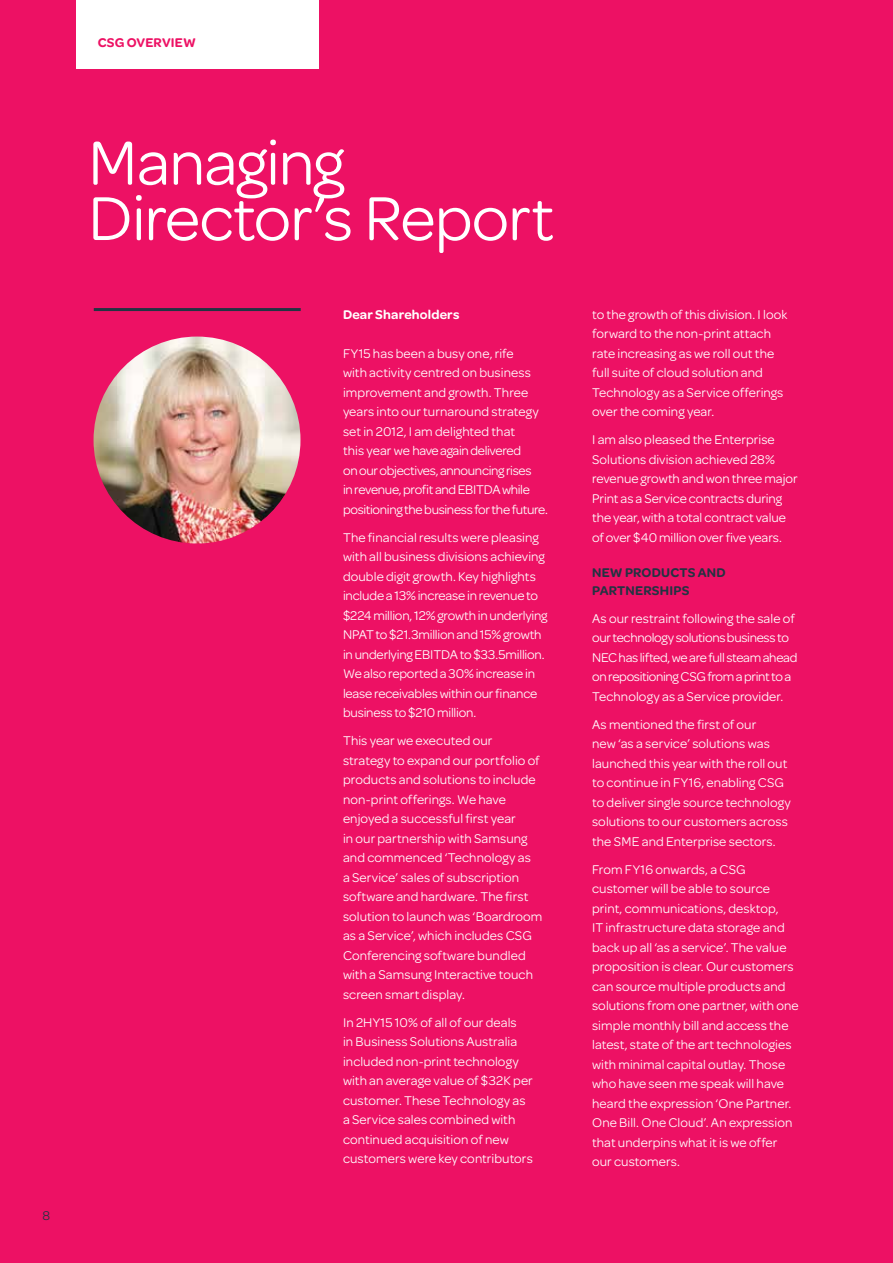
<style>
.page{position:relative;width:893px;height:1263px;background:#ed1164}
.page>*{position:absolute;margin:0;border:0;box-sizing:border-box;transform-origin:0 0}
.t1{font:66px/55.5px "Omnes";letter-spacing:-.015em;color:#fff}
.t2{font:13.5px/19.5px "Omnes";letter-spacing:.005em;color:#fff}
.t3{font:13.5px/19.5px "Omnes";letter-spacing:-.02em;color:#fff}
.t4{font:600 13.5px/18px "Omnes";letter-spacing:.015em;color:#233342}
.t5{font:600 13.5px "Omnes";letter-spacing:.01em;color:#fff}
.t6{font:600 13.5px "Omnes";letter-spacing:.01em;color:#ed1164}
.t7{font:13.5px "Omnes";color:#233342}
</style>
<div class="page">
<div style="left:77px;top:0;width:242px;height:68px;background:#fff"></div>
<img style="left:94px;top:337px;width:206px;height:206px;border-radius:103px">
<hr style="left:94px;top:308px;width:207px;height:3px;background:#233342">
<p class="t7" style="left:43px;top:1207px;width:9px">8</p>
<p class="t6" style="left:98px;top:33px;width:100px">CSG OVERVIEW</p>
<h1 class="t1" style="left:88px;top:131px;width:467px">Managing<br>Director’s Report</h1>
<p class="t5" style="left:343px;top:305px;width:118px">Dear Shareholders</p>
<p class="t2" style="left:343px;top:343px;width:206px">FY15 has been a busy one, rife<br>with activity centred on business improvement and growth. Three years into our turnaround strategy set in 2012, I am delighted that<br>this year we have again delivered<br>on our objectives, announcing rises<br>in revenue, profit and EBITDA while positioning the business for the future.</p>
<p class="t2" style="left:343px;top:527px;width:206px">The financial results were pleasing with all business divisions achieving double digit growth. Key highlights include a 13% increase in revenue to $224 million, 12% growth in underlying NPAT to $21.3million and 15% growth in underlying EBITDA to $33.5million.<br>We also reported a 30% increase in lease receivables within our finance business to $210 million.</p>
<p class="t2" style="left:343px;top:730px;width:201px">This year we executed our strategy to expand our portfolio of products and solutions to include non-print offerings. We have enjoyed a successful first year<br>in our partnership with Samsung and commenced ‘Technology as<br>a Service’ sales of subscription software and hardware. The first solution to launch was ‘Boardroom as a Service’, which includes CSG<br>Conferencing software bundled with a Samsung Interactive touch screen smart display.</p>
<p class="t2" style="left:343px;top:1012px;width:191px">In 2HY15 10% of all of our deals<br>in Business Solutions Australia included non-print technology with an average value of $32K per customer. These Technology as a Service sales combined with continued acquisition of new customers were key contributors</p>
<p class="t2" style="left:592px;top:304px;width:197px">to the growth of this division. I look forward to the non-print attach rate increasing as we roll out the full suite of cloud solution and<br>Technology as a Service offerings over the coming year.</p>
<p class="t2" style="left:592px;top:429px;width:207px">I am also pleased the Enterprise Solutions division achieved 28% revenue growth and won three major Print as a Service contracts during the year, with a total contract value of over $40 million over five years.</p>
<p class="t4" style="left:592px;top:562px;width:135px">NEW PRODUCTS AND<br>PARTNERSHIPS</p>
<p class="t3" style="left:592px;top:608px;width:207px">As our restraint following the sale of our technology solutions business to NEC has lifted, we are full steam ahead on repositioning CSG from a print to a Technology as a Service provider.</p>
<p class="t2" style="left:592px;top:714px;width:200px">As mentioned the first of our<br>new ‘as a service’ solutions was launched this year with the roll out to continue in FY16, enabling CSG to deliver single source technology solutions to our customers across the SME and Enterprise sectors.</p>
<p class="t2" style="left:592px;top:858px;width:208px">From FY16 onwards, a CSG customer will be able to source print, communications, desktop,<br>IT infrastructure data storage and back up all ‘as a service’. The value proposition is clear. Our customers can source multiple products and solutions from one partner, with one simple monthly bill and access the latest, state of the art technologies with minimal capital outlay. Those who have seen me speak will have heard the expression ‘One Partner.<br>One Bill. One Cloud’. An expression that underpins what it is we offer our customers.</p>
</div>
